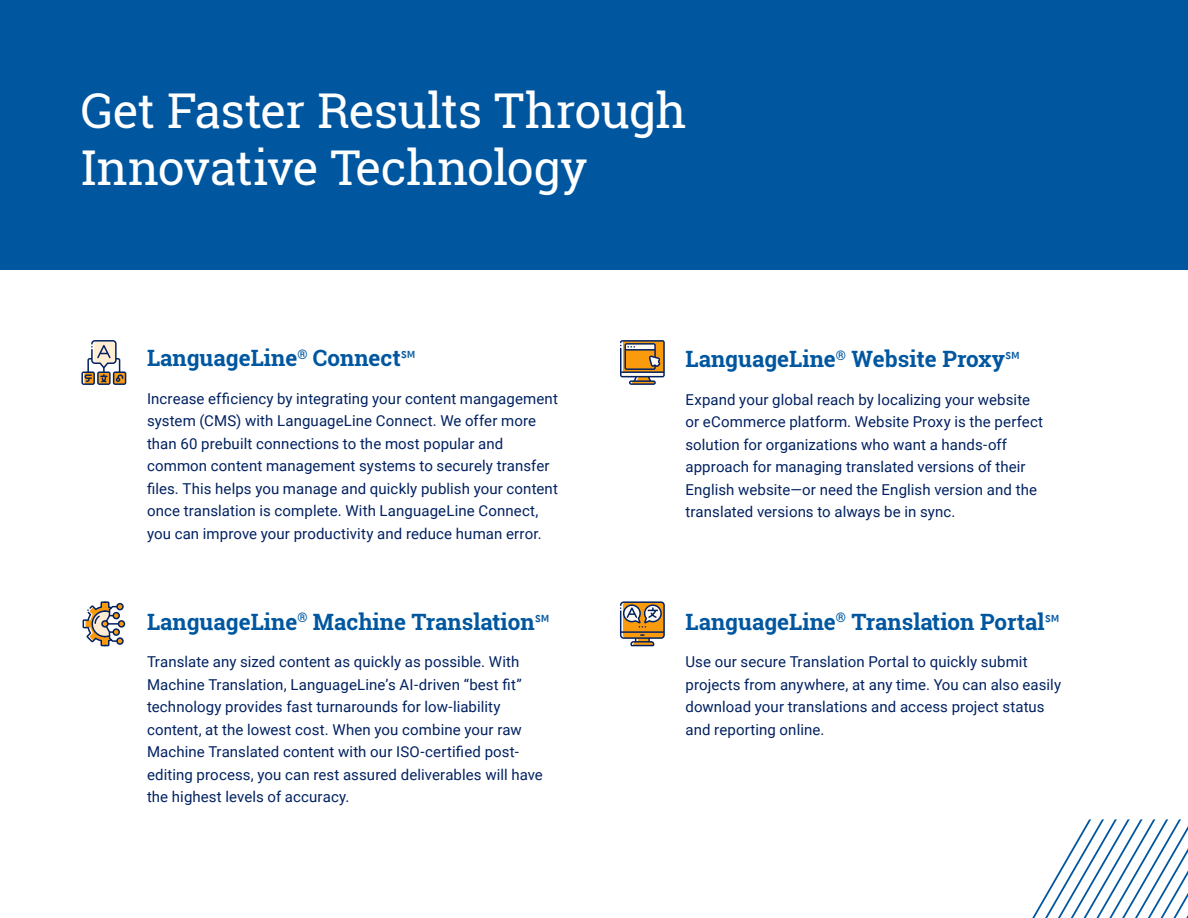
<style>
.page{position:relative;width:1188px;height:918px;background:#fff}
.page>*{position:absolute;margin:0;border:0;box-sizing:border-box;transform-origin:0 0}
.t1{font:48px/57px "Roboto Slab";letter-spacing:-.015em;color:#fff}
.t2{font:700 22.5px "Roboto Slab";color:#0057a0}
.t3{font:15px/22.5px "Roboto";letter-spacing:.005em;color:#012161}
.s1{font-family:"Source Sans Pro";font-weight:400}
</style>
<div class="page">
<svg style="left:620px;top:601px;width:45px;height:45px"></svg>
<svg style="left:620px;top:340px;width:45px;height:45px"></svg>
<svg style="left:83px;top:601px;width:42px;height:45px"></svg>
<svg style="left:81px;top:340px;width:45px;height:45px"></svg>
<div style="left:0;top:0;width:1188px;height:270px;background:#0057a0"></div>
<svg style="left:1032px;top:819px;width:156px;height:99px"></svg>
<h1 class="t1" style="left:81px;top:82px;width:607px">Get Faster Results Through<br>Innovative Technology</h1>
<h2 class="t2" style="left:147px;top:343px;width:270px">LanguageLine<sup>®</sup> Connect<span class="s1">℠</span></h2>
<p class="t3" style="left:147px;top:387px;width:413px">Increase efficiency by integrating your content mangagement system (CMS) with LanguageLine Connect. We offer more than 60 prebuilt connections to the most popular and common content management systems to securely transfer files. This helps you manage and quickly publish your content once translation is complete. With LanguageLine Connect, you can improve your productivity and reduce human error.</p>
<h2 class="t2" style="left:147px;top:606px;width:404px">LanguageLine<sup>®</sup> Machine Translation<span class="s1">℠</span></h2>
<p class="t3" style="left:147px;top:650px;width:397px">Translate any sized content as quickly as possible. With Machine Translation, LanguageLine’s AI-driven “best fit” technology provides fast turnarounds for low-liability content, at the lowest cost. When you combine your raw Machine Translated content with our ISO-certified post&shy;editing process, you can rest assured deliverables will have the highest levels of accuracy.</p>
<h2 class="t2" style="left:686px;top:344px;width:335px">LanguageLine<sup>®</sup> Website Proxy<span class="s1">℠</span></h2>
<p class="t3" style="left:686px;top:388px;width:359px">Expand your global reach by localizing your website or eCommerce platform. Website Proxy is the perfect solution for organizations who want a hands-off approach for managing translated versions of their English website—or need the English version and the translated versions to always be in sync.</p>
<h2 class="t2" style="left:686px;top:606px;width:375px">LanguageLine<sup>®</sup> Translation Portal<span class="s1">℠</span></h2>
<p class="t3" style="left:686px;top:650px;width:377px">Use our secure Translation Portal to quickly submit projects from anywhere, at any time. You can also easily download your translations and access project status and reporting online.</p>
</div>
